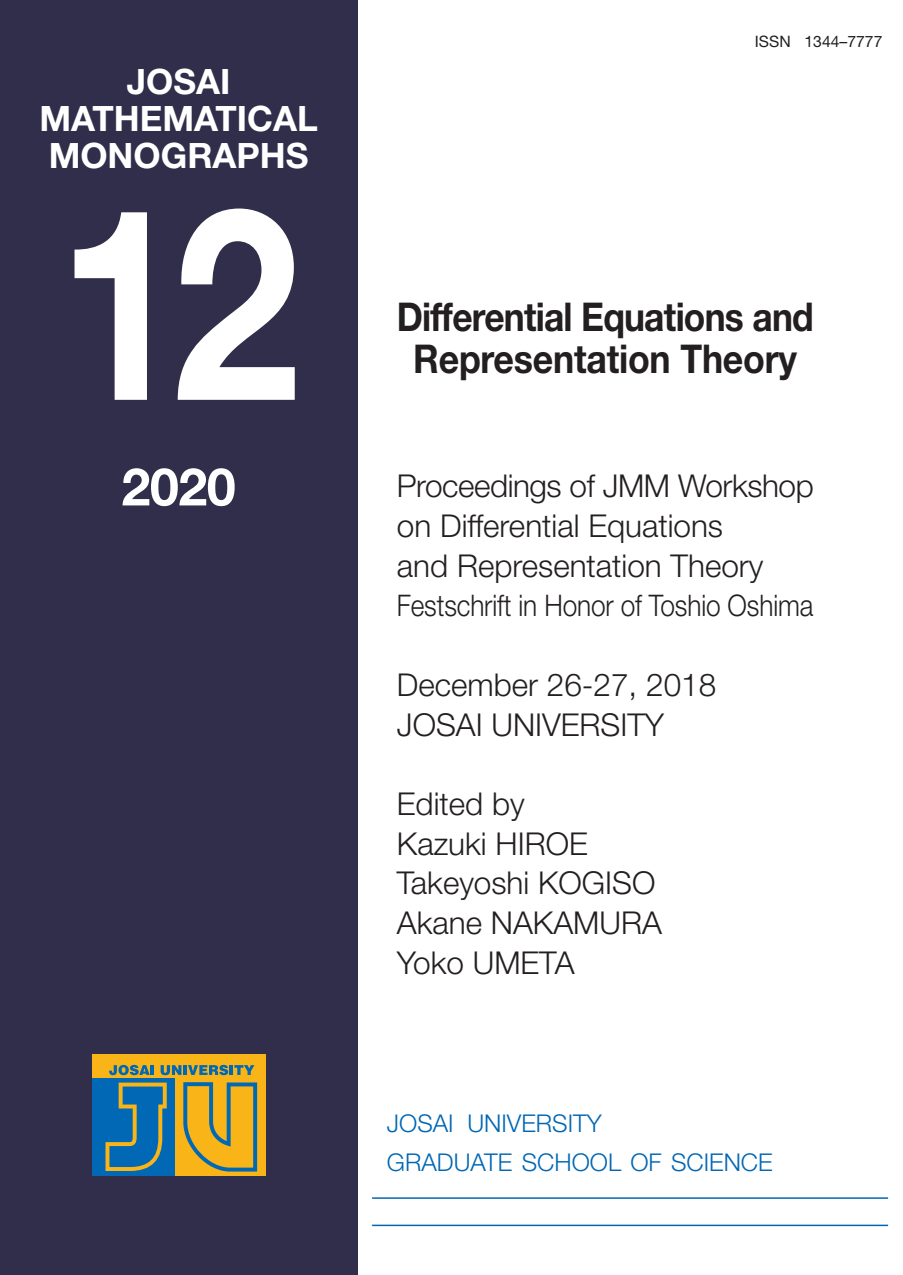
<style>
.page{position:relative;width:903px;height:1275px;background:#fff}
.page>*{position:absolute;margin:0;border:0;box-sizing:border-box;transform-origin:0 0}
.t1{font:700 267.93px "Helvetica Neue LT Std";color:#fff;scale:.85 1}
.t2{font:700 52.15px "Helvetica Neue LT Std";color:#fff}
.t3{font:700 39.73px/42.2px "Helvetica Neue LT Std";letter-spacing:-.02em;color:#231f20;text-align:center;scale:.89 1}
.t4{font:700 35px/37.3px "Helvetica Neue LT Std";color:#fff;text-align:center}
.t5{font:300 31.5px/39.7px "Helvetica Neue LT Std";color:#231f20}
.t6{font:300 29.75px "Helvetica Neue LT Std";letter-spacing:-.005em;color:#231f20;scale:.88 1}
.t7{font:300 24.5px/39.7px "Helvetica Neue LT Std";color:#0166b3}
.t8{font:15.75px "Helvetica Neue LT Std";color:#231f20}
</style>
<div class="page">
<div style="left:0;top:0;width:357px;height:1275px;background:#302e4a"></div>
<div style="left:92px;top:1054px;width:173px;height:122px;background:#f9b517"></div>
<div style="left:92px;top:1079px;width:83px;height:97px;background:#0168b5"></div>
<svg style="left:105px;top:1082px;width:62px;height:89px"></svg>
<svg style="left:183px;top:1082px;width:74px;height:89px"></svg>
<svg style="left:109px;top:1065px;width:45px;height:10px"></svg>
<svg style="left:161px;top:1065px;width:20px;height:10px"></svg>
<hr style="left:183px;top:1065px;width:4px;height:10px;background:#0168b5">
<svg style="left:188px;top:1065px;width:66px;height:10px"></svg>
<hr style="left:372px;top:1197px;width:516px;height:2px;background:#0166b3">
<hr style="left:372px;top:1225px;width:516px;height:1px;background:#0166b3">
<p class="t4" style="left:39px;top:62px;width:280px">JOSAI<br>MATHEMATICAL<br>MONOGRAPHS</p>
<h1 class="t1" style="left:58px;top:139px;width:286px">12</h1>
<h2 class="t2" style="left:121px;top:455px;width:116px">2020</h2>
<p class="t8" style="left:755px;top:32px;width:129px">ISSN 1344–7777</p>
<p class="t3" style="left:397px;top:294px;width:470px">Differential Equations and<br>Representation Theory</p>
<p class="t5" style="left:397px;top:466px;width:418px">Proceedings of JMM Workshop on Differential Equations<br>and Representation Theory</p>
<p class="t6" style="left:397px;top:587px;width:475px">Festschrift in Honor of Toshio Oshima</p>
<p class="t5" style="left:397px;top:664px;width:321px">December 26-27, 2018<br>JOSAI UNIVERSITY</p>
<p class="t5" style="left:397px;top:783px;width:266px">Edited by<br>Kazuki HIROE<br>Takeyoshi KOGISO<br>Akane NAKAMURA<br>Yoko UMETA</p>
<p class="t7" style="left:387px;top:1102px;width:387px">JOSAI UNIVERSITY<br>GRADUATE SCHOOL OF SCIENCE</p>
</div>
